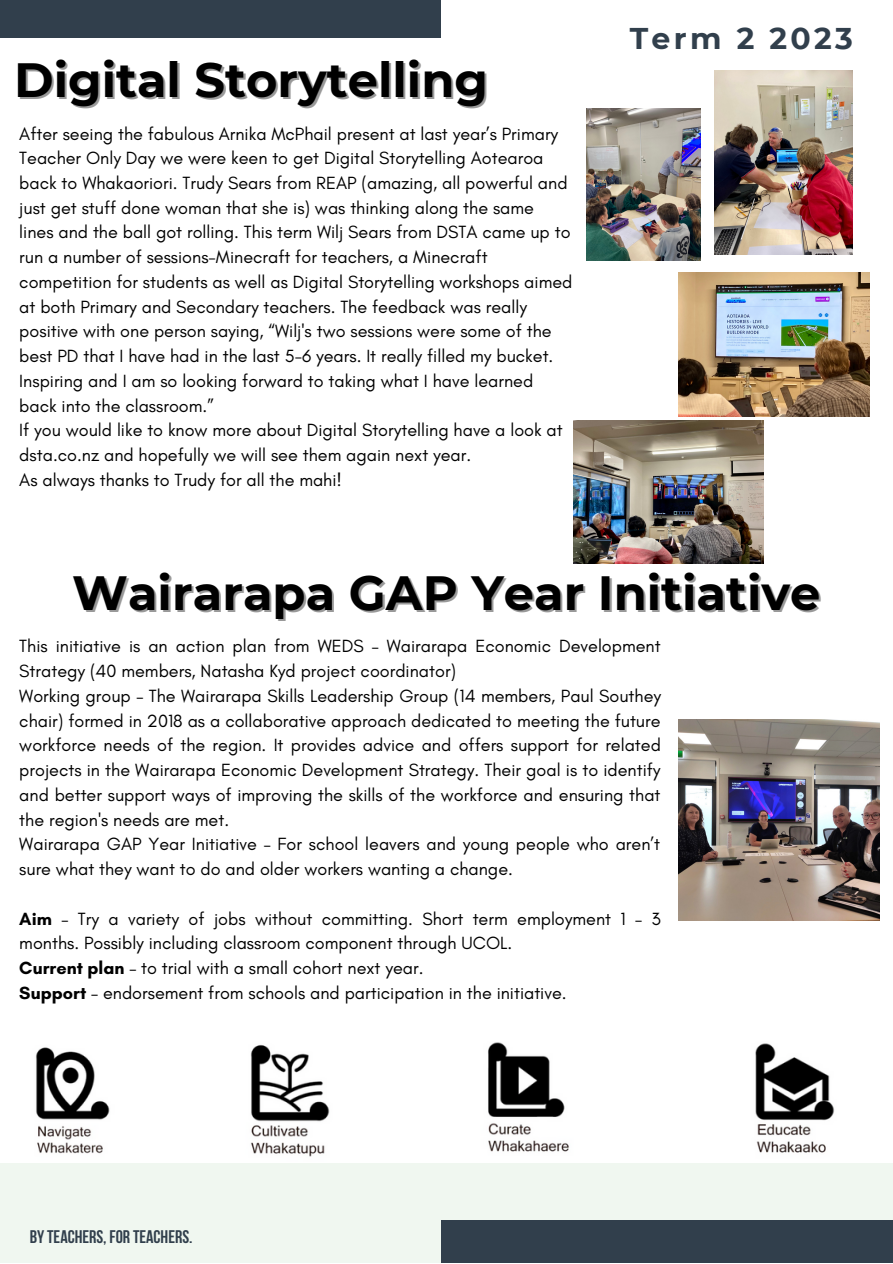
<style>
.page{position:relative;width:893px;height:1264px;background:#fff}
.page>*{position:absolute;margin:0;border:0;box-sizing:border-box;transform-origin:0 0}
.t1{font:700 48px "Montserrat";color:#000}
.t2{font:700 30px "Montserrat";letter-spacing:.11em;color:#313f4c}
.t3{font:700 18.15px "Bebas Neue";color:#313f4c}
.t4{font:18px/24.8px "Glacial Indifference";color:#000}
.s1{font-weight:700}
</style>
<div class="page">
<div style="left:0;top:1162px;width:892px;height:100px;background:#f0f7f0"></div>
<div style="left:440px;top:1220px;width:452px;height:42px;background:#313f4c"></div>
<div style="left:0;top:0;width:440px;height:38px;background:#313f4c"></div>
<img style="left:36px;top:1047px;width:74px;height:107px">
<img style="left:251px;top:1044px;width:79px;height:113px">
<img style="left:488px;top:1042px;width:81px;height:110px">
<img style="left:755px;top:1043px;width:80px;height:110px">
<img style="left:586px;top:109px;width:114px;height:151px">
<img style="left:714px;top:70px;width:138px;height:184px">
<img style="left:573px;top:420px;width:190px;height:143px">
<img style="left:678px;top:273px;width:191px;height:144px">
<img style="left:678px;top:719px;width:201px;height:201px">
<p class="t1" style="left:14px;top:51px;width:475px">Digital Storytelling</p>
<p class="t4" style="left:19px;top:121px;width:554px">After seeing the fabulous Arnika McPhail present at last year’s Primary Teacher Only Day we were keen to get Digital Storytelling Aotearoa back to Whakaoriori. Trudy Sears from REAP (amazing, all powerful and just get stuff done woman that she is) was thinking along the same lines and the ball got rolling. This term Wilj Sears from DSTA came up to run a number of sessions-Minecraft for teachers, a Minecraft competition for students as well as Digital Storytelling workshops aimed at both Primary and Secondary teachers. The feedback was really positive with one person saying, “Wilj's two sessions were some of the best PD that I have had in the last 5-6 years. It really filled my bucket.<br>Inspiring and I am so looking forward to taking what I have learned back into the classroom.”</p>
<p class="t4" style="left:19px;top:418px;width:545px">If you would like to know more about Digital Storytelling have a look at dsta.co.nz and hopefully we will see them again next year.</p>
<p class="t4" style="left:19px;top:467px;width:324px">As always thanks to Trudy for all the mahi!</p>
<p class="t2" style="left:629px;top:20px;width:225px">Term 2 2023</p>
<p class="t1" style="left:72px;top:563px;width:749px">Wairarapa GAP Year Initiative</p>
<p class="t4" style="left:19px;top:633px;width:643px">This initiative is an action plan from WEDS – Wairarapa Economic Development<br>Strategy (40 members, Natasha Kyd project coordinator)</p>
<p class="t4" style="left:19px;top:683px;width:643px;text-align:justify">Working group – The Wairarapa Skills Leadership Group (14 members, Paul Southey chair) formed in 2018 as a collaborative approach dedicated to meeting the future workforce needs of the region. It provides advice and offers support for related projects in the Wairarapa Economic Development Strategy. Their goal is to identify and better support ways of improving the skills of the workforce and ensuring that the region's needs are met.</p>
<p class="t4" style="left:19px;top:831px;width:642px">Wairarapa GAP Year Initiative – For school leavers and young people who aren’t sure what they want to do and older workers wanting a change.</p>
<p class="t4" style="left:19px;top:905px;width:643px"><span class="s1">Aim</span> – Try a variety of jobs without committing. Short term employment 1 – 3 months. Possibly including classroom component through UCOL.</p>
<p class="t4" style="left:19px;top:955px;width:405px"><span class="s1">Current plan</span> – to trial with a small cohort next year.</p>
<p class="t4" style="left:19px;top:980px;width:549px"><span class="s1">Support</span> – endorsement from schools and participation in the initiative.</p>
<p class="t3" style="left:30px;top:1229px;width:164px">BYTEACHERS, FOR TEACHERS.</p>
</div>
